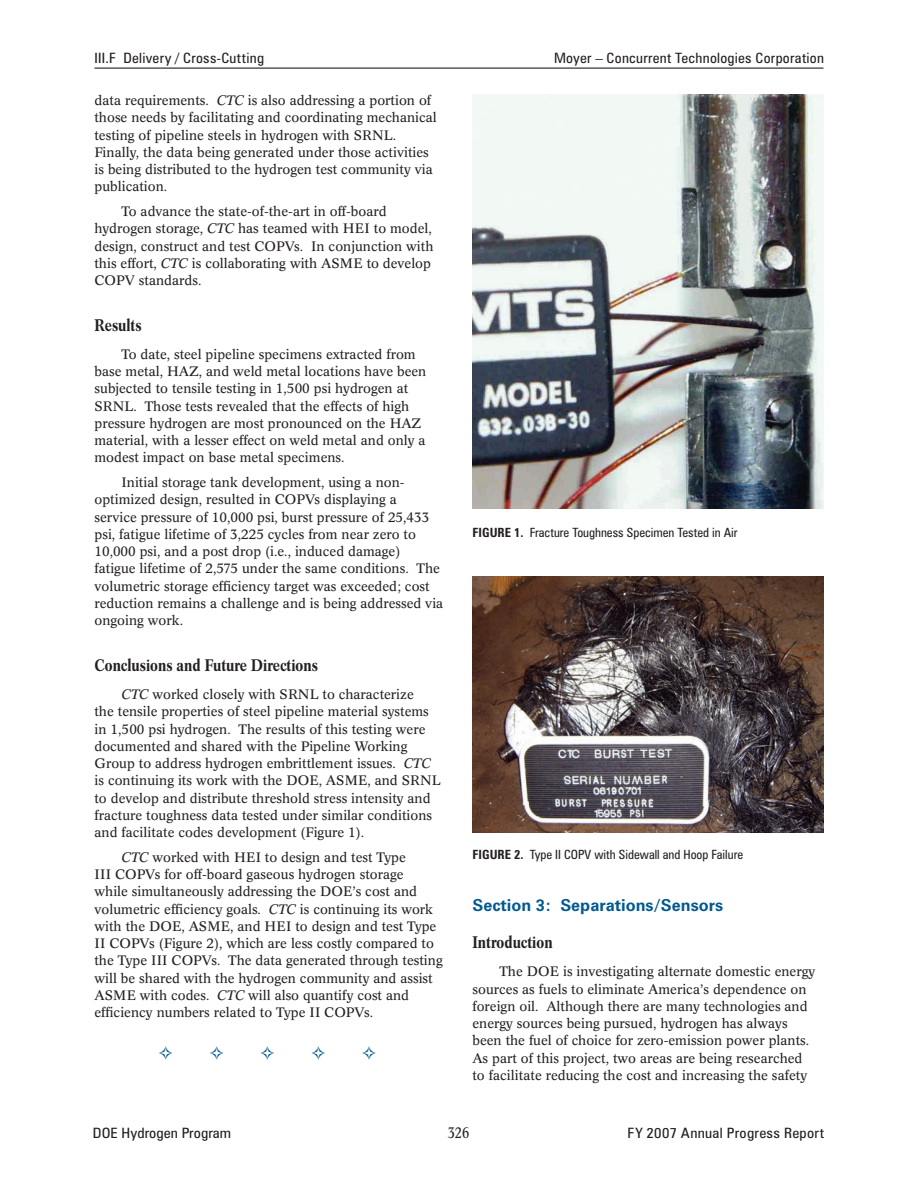
<style>
.page{position:relative;width:918px;height:1188px;background:#fff}
.page>*{position:absolute;margin:0;border:0;box-sizing:border-box;transform-origin:0 0}
._1_ObjectHead{font:500 condensed 16.5px "Concorde BE";color:#231f20}
._1_RptObjHead{font:700 16.5px "Zurich BT";color:#005990}
.t1{font:condensed 15px "Concorde BE";color:#231f20}
.t2{font:condensed 14.25px "Zurich BT";letter-spacing:.02em;color:#231f20;scale:1.05 1}
.t3{font:condensed 14.25px "Zurich BT";letter-spacing:.02em;color:#231f20;scale:1.08 1}
._1_Body_text{font:13.5px/17.2px "Concorde BE";color:#231f20}
._1_FigureTitle{font:condensed 12.75px "Zurich BT";color:#231f20}
.s1{font-style:italic}
.s2{font-weight:700}
</style>
<div class="page">
<hr style="left:94px;top:68px;width:730px;height:1px;background:#231f20">
<img style="left:472px;top:94px;width:352px;height:414px">
<img style="left:472px;top:576px;width:351px;height:257px">
<p class="t2" style="left:94px;top:49px;width:163px">III.F Delivery / Cross-Cutting</p>
<p class="t2" style="left:554px;top:49px;width:259px">Moyer – Concurrent Technologies Corporation</p>
<p class="_1_Body_text" style="left:94px;top:92px;width:344px">data requirements. <span class="s1">CTC</span> is also addressing a portion of those needs by facilitating and coordinating mechanical testing of pipeline steels in hydrogen with SRNL.<br>Finally, the data being generated under those activities is being distributed to the hydrogen test community via publication.</p>
<p class="_1_Body_text" style="left:94px;top:203px;width:341px;text-indent:27px">To advance the state-of-the-art in off-board hydrogen storage, <span class="s1">CTC</span> has teamed with HEI to model, design, construct and test COPVs. In conjunction with this effort, <span class="s1">CTC</span> is collaborating with ASME to develop COPV standards.</p>
<p class="_1_ObjectHead" style="left:94px;top:315px;width:49px">Results</p>
<p class="_1_Body_text" style="left:94px;top:346px;width:333px;text-indent:27px">To date, steel pipeline specimens extracted from base metal, HAZ, and weld metal locations have been subjected to tensile testing in 1,500 psi hydrogen at SRNL. Those tests revealed that the effects of high pressure hydrogen are most pronounced on the HAZ material, with a lesser effect on weld metal and only a modest impact on base metal specimens.</p>
<p class="_1_Body_text" style="left:94px;top:474px;width:350px;text-indent:27px">Initial storage tank development, using a non&shy;optimized design, resulted in COPVs displaying a<br>service pressure of 10,000 psi, burst pressure of 25,433 psi, fatigue lifetime of 3,225 cycles from near zero to 10,000 psi, and a post drop (i.e., induced damage) fatigue lifetime of 2,575 under the same conditions. The volumetric storage efficiency target was exceeded; cost reduction remains a challenge and is being addressed via ongoing work.</p>
<p class="_1_ObjectHead" style="left:94px;top:656px;width:225px">Conclusions and Future Directions</p>
<p class="_1_Body_text" style="left:94px;top:686px;width:348px;text-indent:27px"><span class="s1">CTC</span> worked closely with SRNL to characterize<br>the tensile properties of steel pipeline material systems in 1,500 psi hydrogen. The results of this testing were documented and shared with the Pipeline Working Group to address hydrogen embrittlement issues. <span class="s1">CTC </span>is continuing its work with the DOE, ASME, and SRNL to develop and distribute threshold stress intensity and fracture toughness data tested under similar conditions and facilitate codes development (Figure 1).</p>
<p class="_1_Body_text" style="left:94px;top:849px;width:350px;text-indent:27px"><span class="s1">CTC</span> worked with HEI to design and test Type<br>III COPVs for off-board gaseous hydrogen storage<br>while simultaneously addressing the DOE’s cost and volumetric efficiency goals. <span class="s1">CTC</span> is continuing its work with the DOE, ASME, and HEI to design and test Type II COPVs (Figure 2), which are less costly compared to the Type III COPVs. The data generated through testing will be shared with the hydrogen community and assist ASME with codes. <span class="s1">CTC</span> will also quantify cost and efficiency numbers related to Type II COPVs.</p>
<p class="_1_FigureTitle" style="left:472px;top:525px;width:267px"><span class="s2">FIGURE 1.</span> Fracture Toughness Specimen Tested in Air</p>
<p class="_1_FigureTitle" style="left:472px;top:847px;width:272px"><span class="s2">FIGURE 2.</span> Type II COPV with Sidewall and Hoop Failure</p>
<p class="_1_RptObjHead" style="left:472px;top:895px;width:252px">Section 3: Separations/Sensors</p>
<p class="_1_ObjectHead" style="left:472px;top:933px;width:82px">Introduction</p>
<p class="_1_Body_text" style="left:472px;top:963px;width:344px;text-indent:27px">The DOE is investigating alternate domestic energy sources as fuels to eliminate America’s dependence on foreign oil. Although there are many technologies and energy sources being pursued, hydrogen has always been the fuel of choice for zero-emission power plants.<br>As part of this project, two areas are being researched to facilitate reducing the cost and increasing the safety</p>
<p class="t3" style="left:93px;top:1124px;width:129px">DOE Hydrogen Program</p>
<p class="t1" style="left:448px;top:1124px;width:23px">326</p>
<p class="t3" style="left:628px;top:1124px;width:184px">FY 2007 Annual Progress Report</p>
</div>
